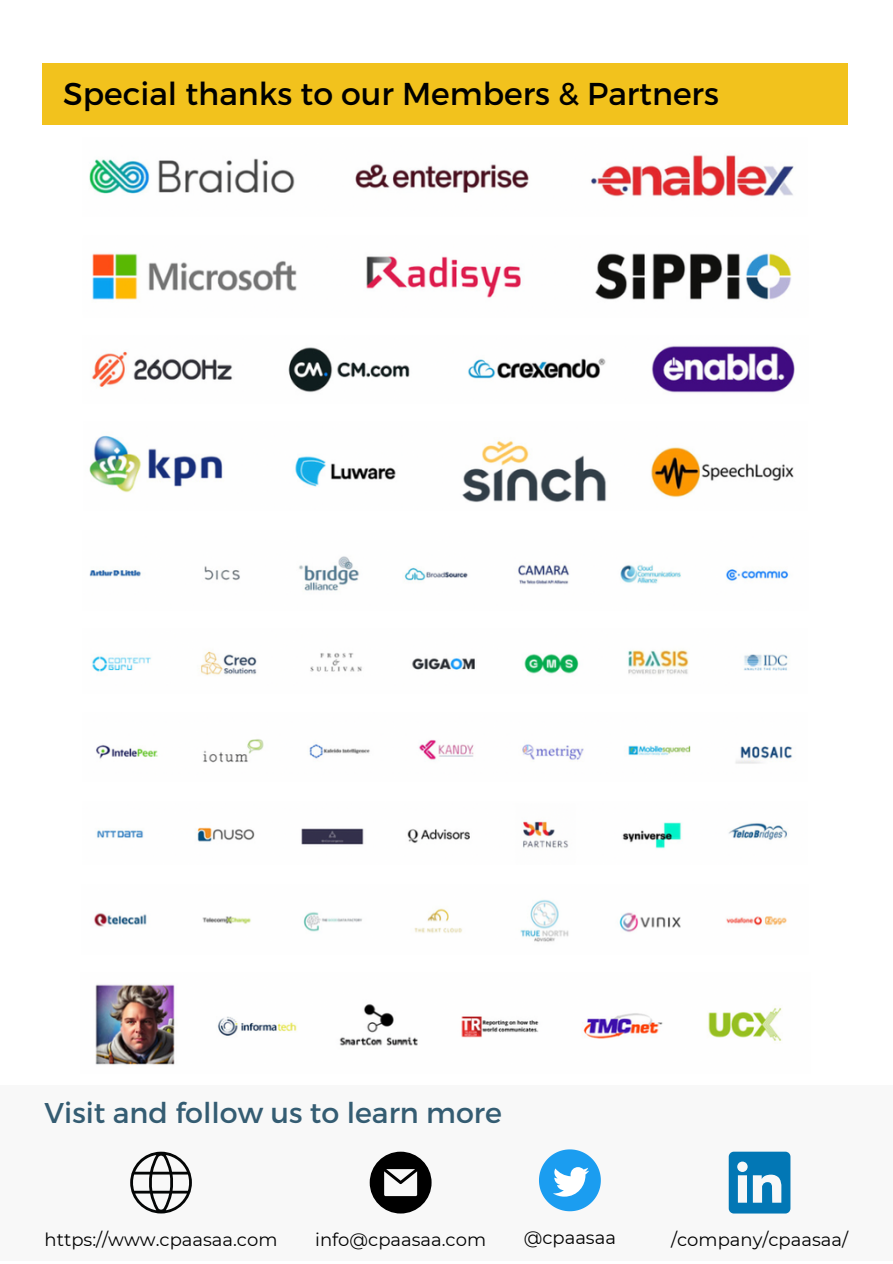
<style>
.page{position:relative;width:893px;height:1264px;background:#fff}
.page>*{position:absolute;margin:0;border:0;box-sizing:border-box;transform-origin:0 0}
.t1{font:31.5px "Montserrat";color:#000}
.t2{font:28.5px "Montserrat";color:#345c72}
.t3{font:18px "Montserrat";color:#000}
</style>
<div class="page">
<div style="left:0;top:1085px;width:892px;height:175px;background:#f8f8f8"></div>
<svg style="left:728px;top:1151px;width:62px;height:62px"></svg>
<svg style="left:130px;top:1151px;width:62px;height:62px"></svg>
<svg style="left:539px;top:1149px;width:61px;height:62px"></svg>
<svg style="left:369px;top:1151px;width:62px;height:62px"></svg>
<div style="left:42px;top:63px;width:806px;height:62px;background:#f2c21d"></div>
<img style="left:89px;top:155px;width:705px;height:42px">
<img style="left:92px;top:253px;width:700px;height:47px">
<img style="left:91px;top:346px;width:704px;height:47px">
<img style="left:89px;top:435px;width:705px;height:68px">
<img style="left:89px;top:556px;width:700px;height:35px">
<img style="left:92px;top:650px;width:697px;height:26px">
<img style="left:96px;top:739px;width:696px;height:25px">
<img style="left:97px;top:821px;width:690px;height:28px">
<img style="left:94px;top:899px;width:693px;height:43px">
<img style="left:95px;top:984px;width:687px;height:81px">
<p class="t1" style="left:63px;top:73px;width:657px">Special thanks to our Members &amp; Partners</p>
<p class="t2" style="left:45px;top:1094px;width:458px">Visit and follow us to learn more</p>
<p class="t3" style="left:45px;top:1228px;width:234px">https://www.cpaasaa.com</p>
<p class="t3" style="left:315px;top:1228px;width:172px">info@cpaasaa.com</p>
<p class="t3" style="left:523px;top:1226px;width:94px">@cpaasaa</p>
<p class="t3" style="left:671px;top:1228px;width:178px">/company/cpaasaa/</p>
</div>
